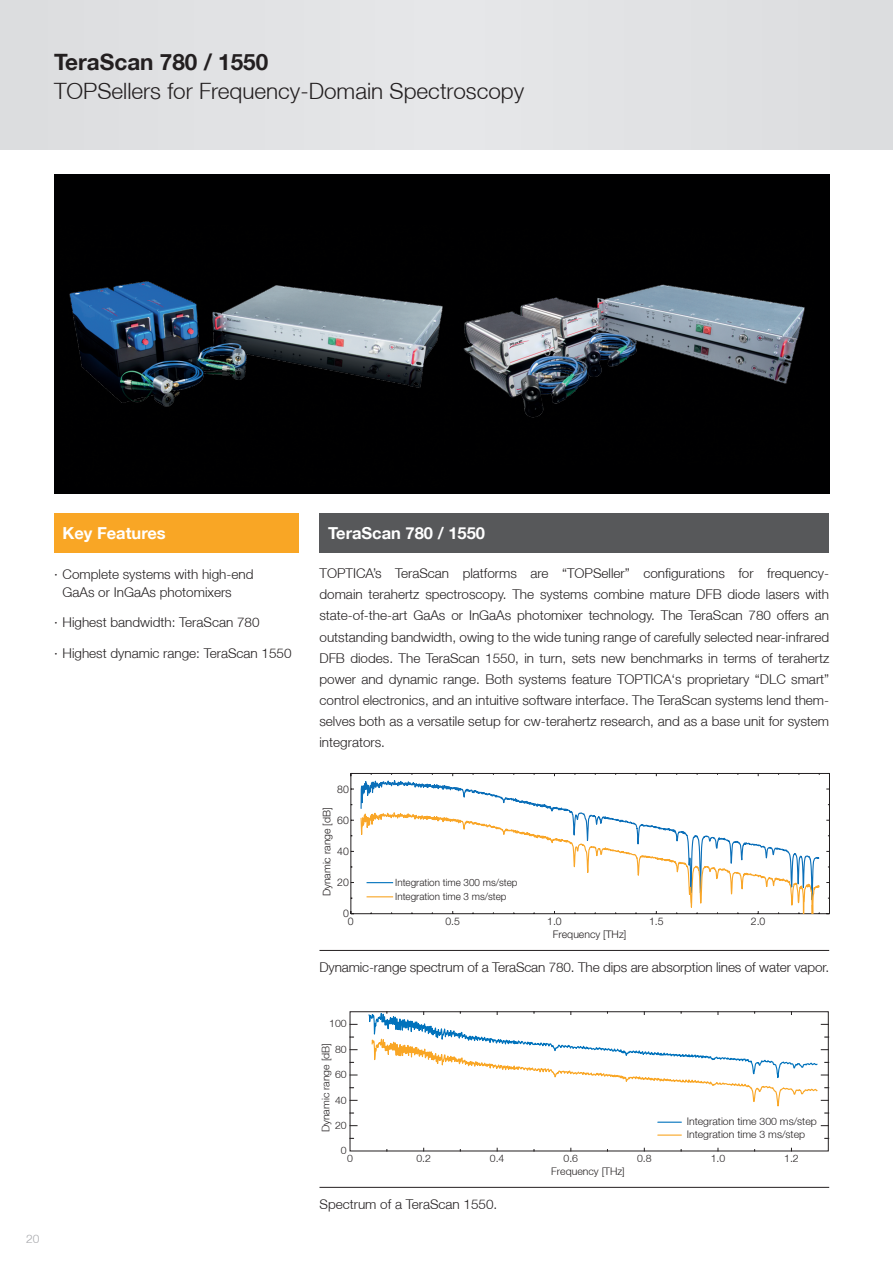
<style>
.page{position:relative;width:893px;height:1263px;background:#fff}
.page>*{position:absolute;margin:0;border:0;box-sizing:border-box;transform-origin:0 0}
.t1{font:300 22.5px "Helvetica Neue LT";color:#231f20}
.t2{font:700 22.5px "Helvetica Neue LT";color:#231f20}
.t3{font:700 16.5px "Helvetica Neue LT";color:#fff}
.t4{font:300 13.5px/21px "Helvetica Neue LT";color:#231f20}
.t5{font:300 12px "Helvetica Neue LT";color:#a8a9ad}
.t6{font:300 10.5px/12.9px "Helvetica Neue LT";color:#231f20}
.t7{font:300 10.5px "Helvetica Neue LT Std";color:#231f20}
.t8{font:300 10.05px/14.2px "Helvetica Neue LT Std";color:#231f20}
</style>
<div class="page">
<div style="left:0;top:0;width:893px;height:149px;background:#e1e2e4"></div>
<div style="left:54px;top:514px;width:244px;height:39px;background:#f9a625"></div>
<div style="left:54px;top:174px;width:775px;height:320px;background:#000001"></div>
<img style="left:463px;top:284px;width:342px;height:134px">
<img style="left:69px;top:281px;width:374px;height:126px">
<hr style="left:658px;top:1121px;width:23px;height:2px;background:#0072bc">
<hr style="left:658px;top:1134px;width:23px;height:2px;background:#f9a625">
<svg style="left:368px;top:1013px;width:459px;height:101px"></svg>
<div style="left:350px;top:1011px;width:479px;height:140px;border:1px solid #231f20"></div>
<hr style="left:829px;top:773px;width:1px;height:141px;background:#231f20">
<hr style="left:350px;top:773px;width:1px;height:141px;background:#231f20">
<hr style="left:351px;top:773px;width:478px;height:1px;background:#231f20">
<hr style="left:351px;top:913px;width:478px;height:1px;background:#231f20">
<svg style="left:360px;top:914px;width:460px;height:1px"></svg>
<svg style="left:360px;top:774px;width:461px;height:140px"></svg>
<div style="left:319px;top:514px;width:510px;height:39px;background:#57585a"></div>
<hr style="left:319px;top:1187px;width:510px;height:1px;background:#231f20">
<hr style="left:319px;top:950px;width:510px;height:1px;background:#231f20">
<h1 class="t2" style="left:54px;top:48px;width:216px">TeraScan 780 / 1550</h1>
<h1 class="t1" style="left:54px;top:77px;width:472px">TOPSellers for Frequency-Domain Spectroscopy</h1>
<p class="t3" style="left:63px;top:523px;width:105px">Key Features</p>
<p class="t4" style="left:63px;top:564px;width:192px;line-height:18px;text-indent:-9px">· Complete systems with high-end<br>GaAs or InGaAs photomixers</p>
<p class="t4" style="left:54px;top:612px;width:207px">· Highest bandwidth: TeraScan 780</p>
<p class="t4" style="left:54px;top:642px;width:239px">· Highest dynamic range: TeraScan 1550</p>
<p class="t5" style="left:26px;top:1231px;width:15px">20</p>
<p class="t3" style="left:328px;top:523px;width:159px">TeraScan 780 / 1550</p>
<p class="t4" style="left:319px;top:563px;width:511px;text-align:justify">TOPTICA’s TeraScan platforms are “TOPSeller” configurations for frequency&shy;domain terahertz spectroscopy. The systems combine mature DFB diode lasers with state-of-the-art GaAs or InGaAs photomixer technology. The TeraScan 780 offers an outstanding bandwidth, owing to the wide tuning range of carefully selected near-infrared DFB diodes. The TeraScan 1550, in turn, sets new benchmarks in terms of terahertz power and dynamic range. Both systems feature TOPTICA‘s proprietary “DLC smart” control electronics, and an intuitive software interface. The TeraScan systems lend them&shy;selves both as a versatile setup for cw-terahertz research, and as a base unit for system integrators.</p>
<p class="t7" style="left:337px;top:783px;width:13px">80</p>
<p class="t7" style="left:320px;top:896px;width:90px;rotate:-90deg">Dynamic range [dB]</p>
<p class="t7" style="left:337px;top:814px;width:13px">60</p>
<p class="t7" style="left:337px;top:845px;width:13px">40</p>
<p class="t7" style="left:337px;top:875px;width:13px">20</p>
<p class="t8" style="left:395px;top:875px;width:124px">Integration time 300 ms/step<br>Integration time 3 ms/step</p>
<p class="t7" style="left:343px;top:907px;width:7px">0</p>
<p class="t7" style="left:348px;top:914px;width:7px">0</p>
<p class="t7" style="left:445px;top:914px;width:16px">0.5</p>
<p class="t7" style="left:547px;top:914px;width:16px">1.0</p>
<p class="t7" style="left:649px;top:914px;width:16px">1.5</p>
<p class="t7" style="left:751px;top:914px;width:16px">2.0</p>
<p class="t7" style="left:553px;top:928px;width:75px">Frequency [THz]</p>
<p class="t4" style="left:319px;top:956px;width:511px">Dynamic-range spectrum of a TeraScan 780. The dips are absorption lines of water vapor.</p>
<p class="t6" style="left:329px;top:1017px;width:19px">100</p>
<p class="t6" style="left:319px;top:1132px;width:90px;rotate:-90deg">Dynamic range [dB]</p>
<p class="t6" style="left:335px;top:1042px;width:13px">80</p>
<p class="t6" style="left:335px;top:1068px;width:13px">60</p>
<p class="t6" style="left:335px;top:1093px;width:13px">40</p>
<p class="t6" style="left:335px;top:1118px;width:13px">20</p>
<p class="t6" style="left:687px;top:1115px;width:132px">Integration time 300 ms/step<br>Integration time 3 ms/step</p>
<p class="t6" style="left:341px;top:1143px;width:7px">0</p>
<p class="t6" style="left:347px;top:1152px;width:7px">0</p>
<p class="t6" style="left:416px;top:1152px;width:16px">0.2</p>
<p class="t6" style="left:490px;top:1152px;width:16px">0.4</p>
<p class="t6" style="left:564px;top:1152px;width:16px">0.6</p>
<p class="t6" style="left:637px;top:1152px;width:16px">0.8</p>
<p class="t6" style="left:711px;top:1152px;width:16px">1.0</p>
<p class="t6" style="left:784px;top:1152px;width:16px">1.2</p>
<p class="t4" style="left:319px;top:1193px;width:179px">Spectrum of a TeraScan 1550.</p>
<p class="t6" style="left:551px;top:1165px;width:75px">Frequency [THz]</p>
</div>
